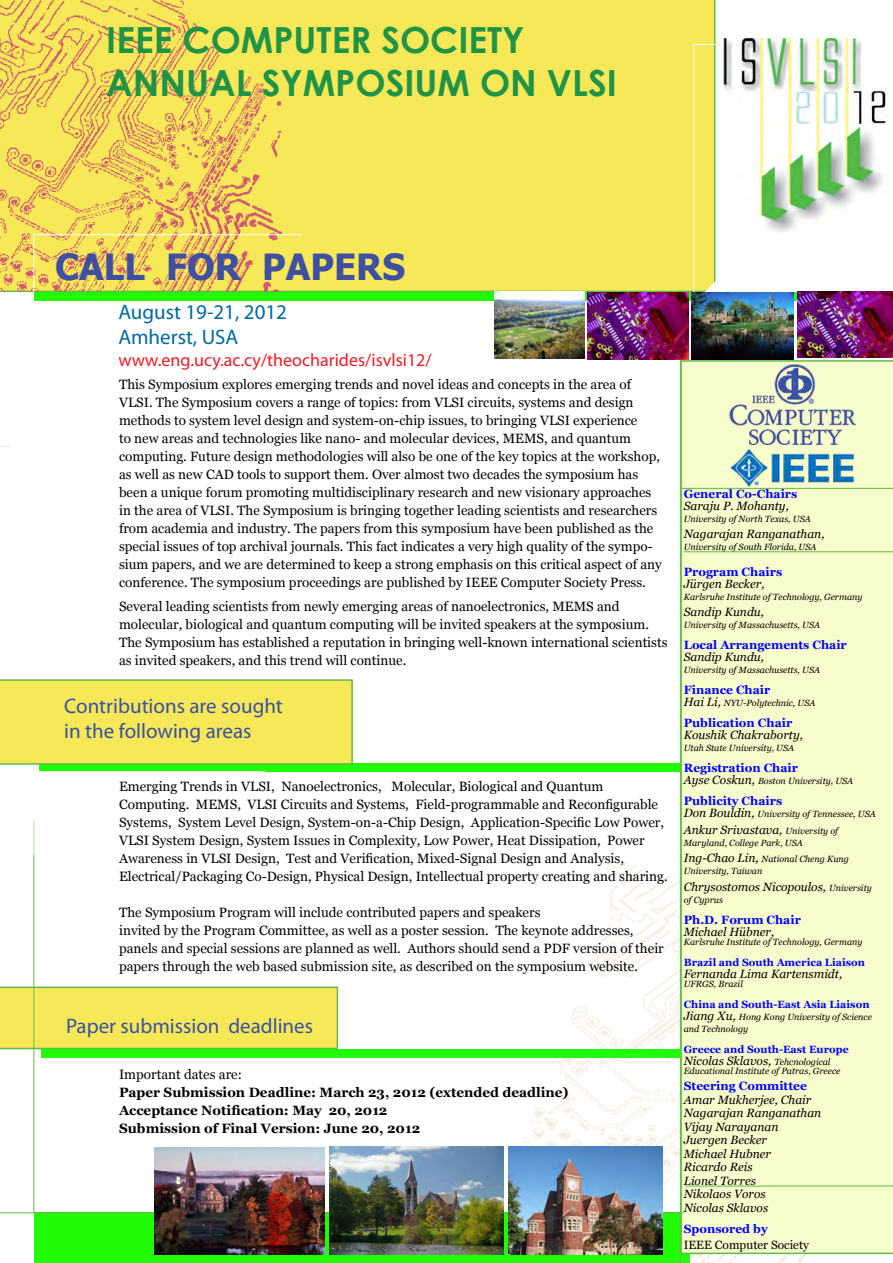
<style>
.page{position:relative;width:893px;height:1263px;background:#fff}
.page>*{position:absolute;margin:0;border:0;box-sizing:border-box;transform-origin:0 0}
.t1{font:700 36px/43.2px "Century Gothic";color:#1f9346}
.t2{font:700 36px "Tahoma";color:#3f50a2}
.t3{font:21px/25.2px "Myriad Pro";color:#3b51a3}
.t4{font:21px/25.2px "Myriad Pro";color:#0068a0}
.t5{font:18px "Myriad Pro";color:#ed1d24}
.t6{font:13.5px/18px "Georgia";color:#000}
.t7{font:700 13.5px/18px "Georgia";color:#000}
.t8{font:italic 12px/13.5px "Georgia";color:#000}
.t9{font:700 12px "Georgia";color:#00f}
.t10{font:12px "Georgia";color:#000}
.t11{font:700 10.5px "Georgia";color:#00f}
.t12{font:italic 9px/16.5px "Georgia";color:#000}
.s1{font-size:12px}
.s2{font-size:9px}
</style>
<div class="page">
<img style="left:503px;top:857px;width:390px;height:406px">
<div style="left:34px;top:1213px;width:655px;height:50px;background:#20fb06"></div>
<div style="left:39px;top:763px;width:661px;height:9px;background:#20fb06"></div>
<svg style="left:0;top:986px;width:338px;height:63px;background:#efe657"></svg>
<div style="left:681px;top:360px;width:212px;height:894px;background:#f7fccc"></div>
<hr style="left:34px;top:821px;width:1px;height:392px;background:#63bc46">
<div style="left:281px;top:0;width:434px;height:292px;background:#f7e857"></div>
<img style="left:0;top:0;width:281px;height:292px">
<hr style="left:34px;top:234px;width:268px;height:1px;background:#fff">
<hr style="left:34px;top:234px;width:1px;height:177px;background:#fff">
<hr style="left:694px;top:44px;width:199px;height:1px;background:#fff">
<hr style="left:693px;top:45px;width:1px;height:248px;background:#fff">
<svg style="left:695px;top:281px;width:21px;height:11px"></svg>
<hr style="left:680px;top:293px;width:1px;height:970px;background:#64bc46">
<div style="left:546px;top:1038px;width:20px;height:20px;background:#fff"></div>
<div style="left:525px;top:1066px;width:30px;height:27px;background:#fff"></div>
<div style="left:555px;top:888px;width:31px;height:98px;background:#fff"></div>
<div style="left:571px;top:875px;width:39px;height:49px;background:#fff"></div>
<div style="left:565px;top:885px;width:39px;height:52px;background:#fff"></div>
<div style="left:551px;top:905px;width:39px;height:51px;background:#fff"></div>
<div style="left:560px;top:890px;width:39px;height:53px;background:#fff"></div>
<div style="left:34px;top:292px;width:780px;height:9px;background:#20fb06"></div>
<img style="left:588px;top:292px;width:100px;height:67px">
<div style="left:0;top:679px;width:353px;height:86px;background:#f7e857"></div>
<hr style="left:34px;top:771px;width:231px;height:1px;background:#fff">
<hr style="left:34px;top:776px;width:1px;height:79px;background:#fff">
<hr style="left:684px;top:551px;width:209px;height:1px;background:#60bb46">
<hr style="left:681px;top:488px;width:212px;height:1px;background:#65bc46">
<hr style="left:0;top:1212px;width:684px;height:1px;background:#63bc46">
<img style="left:730px;top:365px;width:125px;height:79px">
<img style="left:730px;top:446px;width:125px;height:42px">
<img style="left:797px;top:292px;width:96px;height:66px">
<div style="left:41px;top:1049px;width:640px;height:9px;background:#20fb06"></div>
<hr style="left:685px;top:1186px;width:208px;height:1px;background:#60bb46">
<img style="left:723px;top:39px;width:164px;height:193px">
<img style="left:692px;top:292px;width:102px;height:67px">
<img style="left:494px;top:291px;width:90px;height:68px">
<img style="left:330px;top:1146px;width:173px;height:109px">
<img style="left:508px;top:1146px;width:154px;height:109px">
<img style="left:155px;top:1147px;width:170px;height:107px">
<h1 class="t1" style="left:106px;top:17px;width:512px">IEEE COMPUTER SOCIETY<br>ANNUAL SYMPOSIUM ON VLSI</h1>
<h1 class="t2" style="left:55px;top:244px;width:351px">CALL FOR PAPERS</h1>
<h2 class="t4" style="left:118px;top:299px;width:170px">August 19-21, 2012<br>Amherst, USA</h2>
<h3 class="t5" style="left:118px;top:348px;width:315px">www.eng.ucy.ac.cy/theocharides/isvlsi12/</h3>
<p class="t6" style="left:119px;top:375px;width:544px">This Symposium explores emerging trends and novel ideas and concepts in the area of VLSI. The Symposium covers a range of topics: from VLSI circuits, systems and design methods to system level design and system-on-chip issues, to bringing VLSI experience<br>to new areas and technologies like nano- and molecular devices, MEMS, and quantum computing. Future design methodologies will also be one of the key topics at the workshop, as well as new CAD tools to support them. Over almost two decades the symposium has been a unique forum promoting multidisciplinary research and new visionary approaches in the area of VLSI. The Symposium is bringing together leading scientists and researchers from academia and industry. The papers from this symposium have been published as the special issues of top archival journals. This fact indicates a very high quality of the sympo&shy;sium papers, and we are determined to keep a strong emphasis on this critical aspect of any conference. The symposium proceedings are published by IEEE Computer Society Press.</p>
<p class="t6" style="left:119px;top:597px;width:550px">Several leading scientists from newly emerging areas of nanoelectronics, MEMS and molecular, biological and quantum computing will be invited speakers at the symposium.<br>The Symposium has established a reputation in bringing well-known international scientists as invited speakers, and this trend will continue.</p>
<h2 class="t3" style="left:64px;top:693px;width:220px">Contributions are sought in the following areas</h2>
<p class="t6" style="left:119px;top:777px;width:550px">Emerging Trends in VLSI, Nanoelectronics, Molecular, Biological and Quantum Computing. MEMS, VLSI Circuits and Systems, Field-programmable and Reconfigurable Systems, System Level Design, System-on-a-Chip Design, Application-Specific Low Power, VLSI System Design, System Issues in Complexity, Low Power, Heat Dissipation, Power Awareness in VLSI Design, Test and Verification, Mixed-Signal Design and Analysis, Electrical/Packaging Co-Design, Physical Design, Intellectual property creating and sharing.</p>
<p class="t6" style="left:119px;top:903px;width:546px">The Symposium Program will include contributed papers and speakers<br>invited by the Program Committee, as well as a poster session. The keynote addresses, panels and special sessions are planned as well. Authors should send a PDF version of their papers through the web based submission site, as described on the symposium website.</p>
<h2 class="t3" style="left:66px;top:1013px;width:249px">Paper submission deadlines</h2>
<p class="t6" style="left:119px;top:1065px;width:124px">Important dates are:</p>
<p class="t7" style="left:119px;top:1083px;width:451px">Paper Submission Deadline: March 23, 2012 (extended deadline)<br>Acceptance Notification: May 20, 2012<br>Submission of Final Version: June 20, 2012</p>
<p class="t9" style="left:684px;top:486px;width:115px">General Co-Chairs</p>
<p class="t8" style="left:684px;top:499px;width:107px">Saraju P. Mohanty,</p>
<p class="t12" style="left:684px;top:510px;width:128px">University of North Texas, USA</p>
<p class="t8" style="left:684px;top:527px;width:142px">Nagarajan Ranganathan,</p>
<p class="t12" style="left:684px;top:539px;width:134px">University of South Florida, USA</p>
<p class="t9" style="left:684px;top:564px;width:100px">Program Chairs</p>
<p class="t8" style="left:684px;top:577px;width:82px">Jürgen Becker,</p>
<p class="t12" style="left:684px;top:588px;width:180px">Karlsruhe Institute of Technology, Germany</p>
<p class="t8" style="left:684px;top:605px;width:82px">Sandip Kundu,</p>
<p class="t12" style="left:684px;top:617px;width:138px">University of Massachusetts, USA</p>
<p class="t9" style="left:684px;top:637px;width:165px">Local Arrangements Chair</p>
<p class="t8" style="left:684px;top:650px;width:82px">Sandip Kundu,</p>
<p class="t12" style="left:684px;top:662px;width:138px">University of Massachusetts, USA</p>
<p class="t9" style="left:684px;top:682px;width:88px">Finance Chair</p>
<p class="t12" style="left:684px;top:695px;width:133px"><span class="s1">Hai Li,</span> NYU-Polytechnic, USA</p>
<p class="t9" style="left:684px;top:715px;width:110px">Publication Chair</p>
<p class="t8" style="left:684px;top:728px;width:121px">Koushik Chakraborty,</p>
<p class="t12" style="left:684px;top:740px;width:112px">Utah State University, USA</p>
<p class="t9" style="left:684px;top:760px;width:116px">Registration Chair</p>
<p class="t12" style="left:684px;top:773px;width:171px"><span class="s1">Ayse Coskun,</span> Boston University, USA</p>
<p class="t9" style="left:684px;top:793px;width:100px">Publicity Chairs</p>
<p class="t12" style="left:684px;top:806px;width:194px"><span class="s1">Don Bouldin,</span> University of Tennessee, USA</p>
<p class="t8" style="left:684px;top:823px;width:156px">Ankur Srivastava, <span class="s2">University of</span></p>
<p class="t12" style="left:684px;top:834px;width:167px">Maryland, College Park, USA<br><span class="s1">Ing-Chao Lin,</span> National Cheng Kung</p>
<p class="t12" style="left:684px;top:863px;width:80px">University, Taiwan</p>
<p class="t8" style="left:684px;top:880px;width:190px">Chrysostomos Nicopoulos, <span class="s2">University</span></p>
<p class="t12" style="left:684px;top:891px;width:41px">of Cyprus</p>
<p class="t9" style="left:684px;top:912px;width:119px">Ph.D. Forum Chair</p>
<p class="t8" style="left:684px;top:925px;width:92px">Michael Hübner,</p>
<p class="t12" style="left:684px;top:933px;width:180px">Karlsruhe Institute of Technology, Germany</p>
<p class="t11" style="left:684px;top:955px;width:183px">Brazil and South America Liaison</p>
<p class="t8" style="left:684px;top:967px;width:160px">Fernanda Lima Kartensmidt,</p>
<p class="t12" style="left:684px;top:975px;width:61px">UFRGS, Brazil</p>
<p class="t11" style="left:684px;top:997px;width:187px">China and South-East Asia Liaison</p>
<p class="t12" style="left:684px;top:1011px;width:190px;line-height:12px"><span class="s1">Jiang Xu,</span> Hong Kong University of Science and Technology</p>
<p class="t11" style="left:684px;top:1042px;width:166px">Greece and South-East Europe</p>
<p class="t8" style="left:684px;top:1054px;width:148px">Nicolas Sklavos, <span class="s2">Tehcnological</span></p>
<p class="t12" style="left:684px;top:1062px;width:158px">Educational Institute of Patras, Greece</p>
<p class="t9" style="left:684px;top:1078px;width:125px">Steering Committee</p>
<p class="t8" style="left:684px;top:1093px;width:139px">Amar Mukherjee, Chair<br>Nagarajan Ranganathan<br>Vijay Narayanan<br>Juergen Becker<br>Michael Hubner<br>Ricardo Reis<br>Lionel Torres<br>Nikolaos Voros<br>Nicolas Sklavos</p>
<p class="t9" style="left:684px;top:1221px;width:85px">Sponsored by</p>
<p class="t10" style="left:684px;top:1238px;width:127px">IEEE Computer Society</p>
</div>
